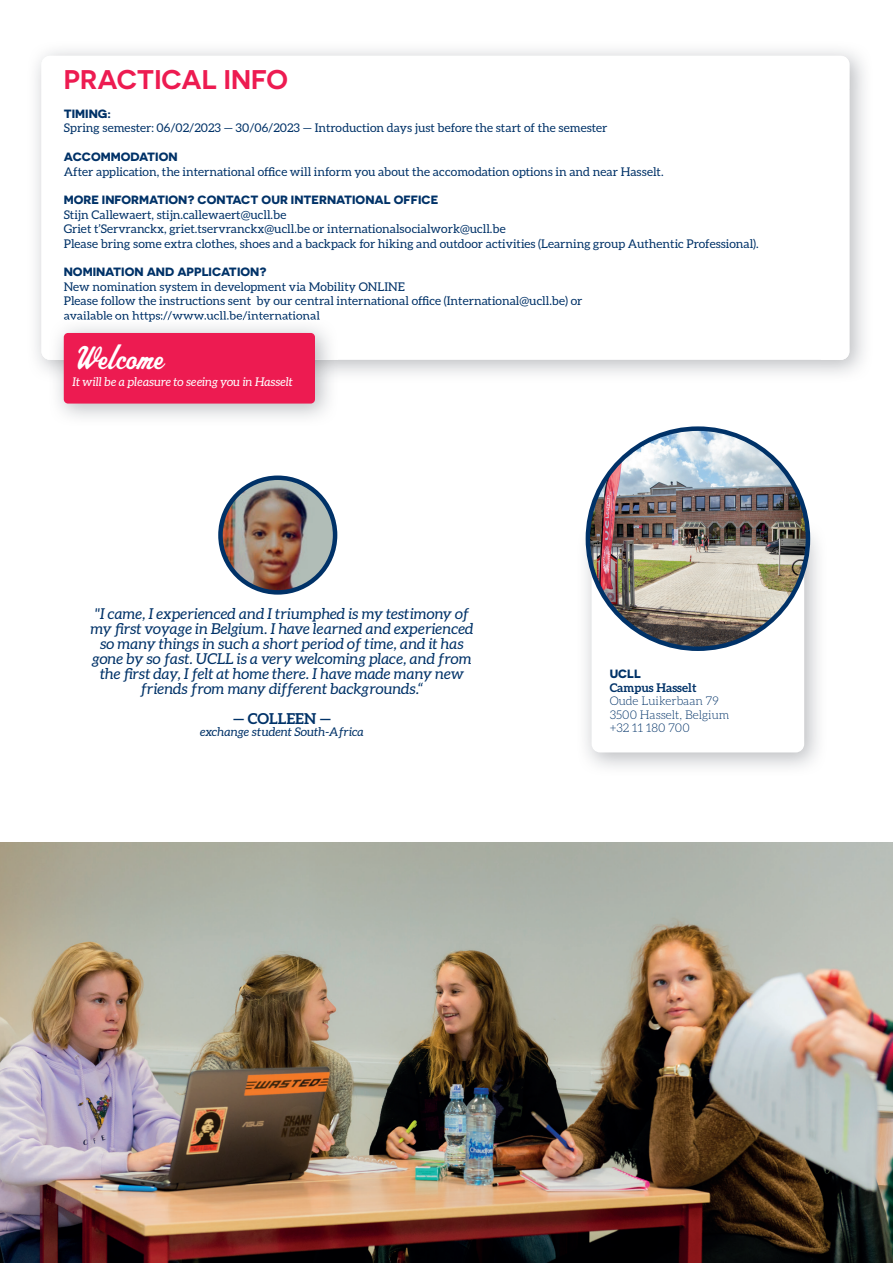
<style>
.page{position:relative;width:893px;height:1263px;background:#fff}
.page>*{position:absolute;margin:0;border:0;box-sizing:border-box;transform-origin:0 0}
.t1{font:36px "Aktuelle";color:#fff}
.t2{font:600 27px "Novecentosanswide";color:#ed1b51}
.t3{font:italic 15px/15px "Aleo";color:#003268;text-align:center}
.t4{font:700 15px "Aleo";color:#003268}
.t5{font:12px/14.4px "Aleo";color:#003268}
.t6{font:700 12px "Novecentosanswide";color:#003268}
.t7{font:300 12px/13.5px "Aleo";color:#003268}
.t8{font:italic 12px "Aleo";color:#fff}
.t9{font:italic 12px "Aleo";color:#003268}
.t10{font:700 12px "Aleo";color:#003268}
</style>
<div class="page">
<img style="left:585px;top:521px;width:233px;height:247px">
<div style="left:592px;top:534px;width:212px;height:218px;background:#fff;border-radius:9px"></div>
<div style="left:36px;top:50px;width:828px;height:39px;background:#f0f0f1"></div>
<img style="left:820px;top:89px;width:44px;height:285px">
<div style="left:41px;top:56px;width:808px;height:304px;background:#fff;border-radius:9px"></div>
<img style="left:588px;top:429px;width:220px;height:220px;border-radius:110px">
<img style="left:49px;top:327px;width:289px;height:91px">
<img style="left:64px;top:318px;width:256px;height:4px">
<div style="left:64px;top:333px;width:251px;height:71px;background:#ed1b51;border-radius:4px"></div>
<img style="left:0;top:842px;width:893px;height:421px">
<img style="left:220px;top:480px;width:115px;height:111px">
<div style="left:218px;top:475px;width:119px;height:120px;border:4px solid #003268;border-radius:50%"></div>
<h2 class="t2" style="left:64px;top:63px;width:226px">PRACTICAL INFO</h2>
<p class="t6" style="left:64px;top:106px;width:49px">TIMING:</p>
<p class="t5" style="left:64px;top:121px;width:545px">Spring semester: 06/02/2023 — 30/06/2023 — Introduction days just before the start of the semester</p>
<p class="t6" style="left:64px;top:149px;width:115px">ACCOMMODATION</p>
<p class="t5" style="left:64px;top:164px;width:601px">After application, the international office will inform you about the accomodation options in and near Hasselt.</p>
<p class="t6" style="left:64px;top:193px;width:376px">MORE INFORMATION? CONTACT OUR INTERNATIONAL OFFICE</p>
<p class="t5" style="left:64px;top:207px;width:696px">Stijn Callewaert, stijn.callewaert@ucll.be<br>Griet t’Servranckx, griet.tservranckx@ucll.be or internationalsocialwork@ucll.be<br>Please bring some extra clothes, shoes and a backpack for hiking and outdoor activities (Learning group Authentic Professional).</p>
<p class="t6" style="left:64px;top:265px;width:204px">NOMINATION AND APPLICATION?</p>
<p class="t5" style="left:64px;top:279px;width:520px">New nomination system in development via Mobility ONLINE<br>Please follow the instructions sent by our central international office (International@ucll.be) or available on https://www.ucll.be/international</p>
<h1 class="t1" style="left:71px;top:337px;width:93px">Welcome</h1>
<p class="t8" style="left:72px;top:375px;width:222px">It will be a pleasure to seeing you in Hasselt</p>
<p class="t3" style="left:90px;top:606px;width:385px">"I came, I experienced and I triumphed is my testimony of my first voyage in Belgium. I have learned and experienced so many things in such a short period of time, and it has gone by so fast. UCLL is a very welcoming place, and from the first day, I felt at home there. I have made many new friends from many different backgrounds.“</p>
<p class="t4" style="left:233px;top:710px;width:99px">— COLLEEN —</p>
<p class="t9" style="left:200px;top:725px;width:165px">exchange student South-Africa</p>
<p class="t6" style="left:610px;top:666px;width:33px">UCLL</p>
<p class="t10" style="left:610px;top:680px;width:88px">Campus Hasselt</p>
<p class="t7" style="left:610px;top:694px;width:121px">Oude Luikerbaan 79<br>3500 Hasselt, Belgium +32 11 180 700</p>
</div>
